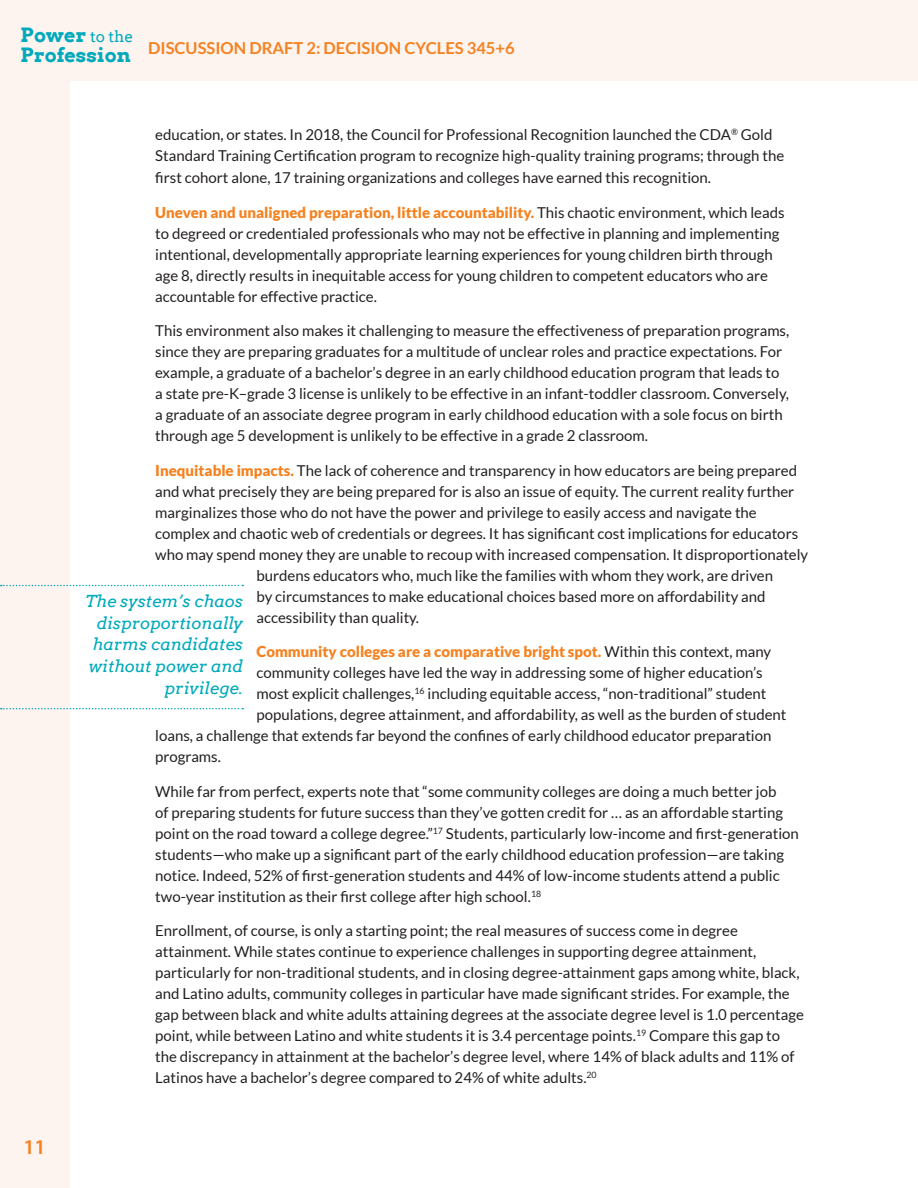
<style>
.page{position:relative;width:918px;height:1188px;background:#fff}
.page>*{position:absolute;margin:0;border:0;box-sizing:border-box;transform-origin:0 0}
.t1{font:600 21px "Myriad Pro";color:#f58220}
.t2{font:700 19.65px/19.8px "Arvo";color:#00aabc}
.Pull_quotes{font:italic 16.5px/22px "Arvo";color:#00aabc;text-align:right}
.t3{font:700 16.5px "Lato";color:#f58220}
.Body{font:15px/21px "Lato";color:#231f20}
.Body-2{font:900 15px "Lato";color:#f58220}
.s1{font-weight:400;font-size:15.45px}
.s2{font-weight:900;color:#f58220}
.s3{font-weight:400;color:#231f20}
</style>
<div class="page">
<div style="left:0;top:0;width:69px;height:1188px;background:#fdf3ef"></div>
<div style="left:69px;top:0;width:849px;height:81px;background:#fdf3ef"></div>
<svg style="left:1px;top:585px;width:242px;height:1px"></svg>
<svg style="left:1px;top:708px;width:242px;height:1px"></svg>
<h2 class="t2" style="left:21px;top:25px;width:114px">Power <span class="s1">to the<br></span>Profession</h2>
<p class="t3" style="left:148px;top:38px;width:368px">DISCUSSION DRAFT 2: DECISION CYCLES 345+6</p>
<h1 class="t1" style="left:23px;top:1134px;width:24px">11</h1>
<p class="Body" style="left:155px;top:124px;width:631px;line-height:21.5px">education, or states. In 2018, the Council for Professional Recognition launched the CDA<sup>®</sup> Gold<br>Standard Training Certification program to recognize high-quality training programs; through the first cohort alone, 17 training organizations and colleges have earned this recognition.</p>
<p class="Body" style="left:155px;top:202px;width:631px"><span class="s2">Uneven and unaligned preparation, little accountability.</span> This chaotic environment, which leads to degreed or credentialed professionals who may not be effective in planning and implementing intentional, developmentally appropriate learning experiences for young children birth through age 8, directly results in inequitable access for young children to competent educators who are accountable for effective practice.</p>
<p class="Body" style="left:155px;top:320px;width:636px">This environment also makes it challenging to measure the effectiveness of preparation programs, since they are preparing graduates for a multitude of unclear roles and practice expectations. For example, a graduate of a bachelor’s degree in an early childhood education program that leads to a state pre-K–grade 3 license is unlikely to be effective in an infant-toddler classroom. Conversely, a graduate of an associate degree program in early childhood education with a sole focus on birth through age 5 development is unlikely to be effective in a grade 2 classroom.</p>
<p class="Body" style="left:155px;top:460px;width:643px"><span class="s2">Inequitable impacts.</span> The lack of coherence and transparency in how educators are being prepared</p>
<p class="Body" style="left:155px;top:481px;width:641px">and what precisely they are being prepared for is also an issue of equity. The current reality further</p>
<p class="Body" style="left:155px;top:502px;width:603px">marginalizes those who do not have the power and privilege to easily access and navigate the</p>
<p class="Body" style="left:155px;top:523px;width:644px">complex and chaotic web of credentials or degrees. It has significant cost implications for educators</p>
<p class="Body" style="left:155px;top:544px;width:655px">who may spend money they are unable to recoup with increased compensation. It disproportionately</p>
<p class="Body" style="left:256px;top:565px;width:518px">burdens educators who, much like the families with whom they work, are driven</p>
<p class="Body" style="left:256px;top:586px;width:511px">by circumstances to make educational choices based more on affordability and</p>
<p class="Body" style="left:256px;top:607px;width:164px">accessibility than quality.</p>
<p class="Body-2" style="left:256px;top:643px;width:516px">Community colleges are a comparative bright spot. <span class="s3">Within this context, many</span></p>
<p class="Body" style="left:256px;top:662px;width:508px">community colleges have led the way in addressing some of higher education’s</p>
<p class="Body" style="left:256px;top:683px;width:512px">most explicit challenges,<sup>16</sup> including equitable access, “non-traditional” student</p>
<p class="Body" style="left:256px;top:704px;width:532px">populations, degree attainment, and affordability, as well as the burden of student</p>
<p class="Body" style="left:155px;top:725px;width:618px">loans, a challenge that extends far beyond the confines of early childhood educator preparation</p>
<p class="Body" style="left:155px;top:746px;width:67px">programs.</p>
<p class="Body" style="left:155px;top:781px;width:645px">While far from perfect, experts note that “some community colleges are doing a much better job<br>of preparing students for future success than they’ve gotten credit for … as an affordable starting point on the road toward a college degree.”<sup>17</sup> Students, particularly low-income and first-generation students—who make up a significant part of the early childhood education profession—are taking notice. Indeed, 52% of first-generation students and 44% of low-income students attend a public two-year institution as their first college after high school.<sup>18</sup></p>
<p class="Body" style="left:155px;top:920px;width:650px">Enrollment, of course, is only a starting point; the real measures of success come in degree attainment. While states continue to experience challenges in supporting degree attainment, particularly for non-traditional students, and in closing degree-attainment gaps among white, black, and Latino adults, community colleges in particular have made significant strides. For example, the gap between black and white adults attaining degrees at the associate degree level is 1.0 percentage point, while between Latino and white students it is 3.4 percentage points.<sup>19</sup> Compare this gap to the discrepancy in attainment at the bachelor’s degree level, where 14% of black adults and 11% of Latinos have a bachelor’s degree compared to 24% of white adults.<sup>20</sup></p>
<p class="Pull_quotes" style="left:86px;top:589px;width:159px">The system’s chaos disproportionally harms candidates without power and privilege.</p>
</div>
